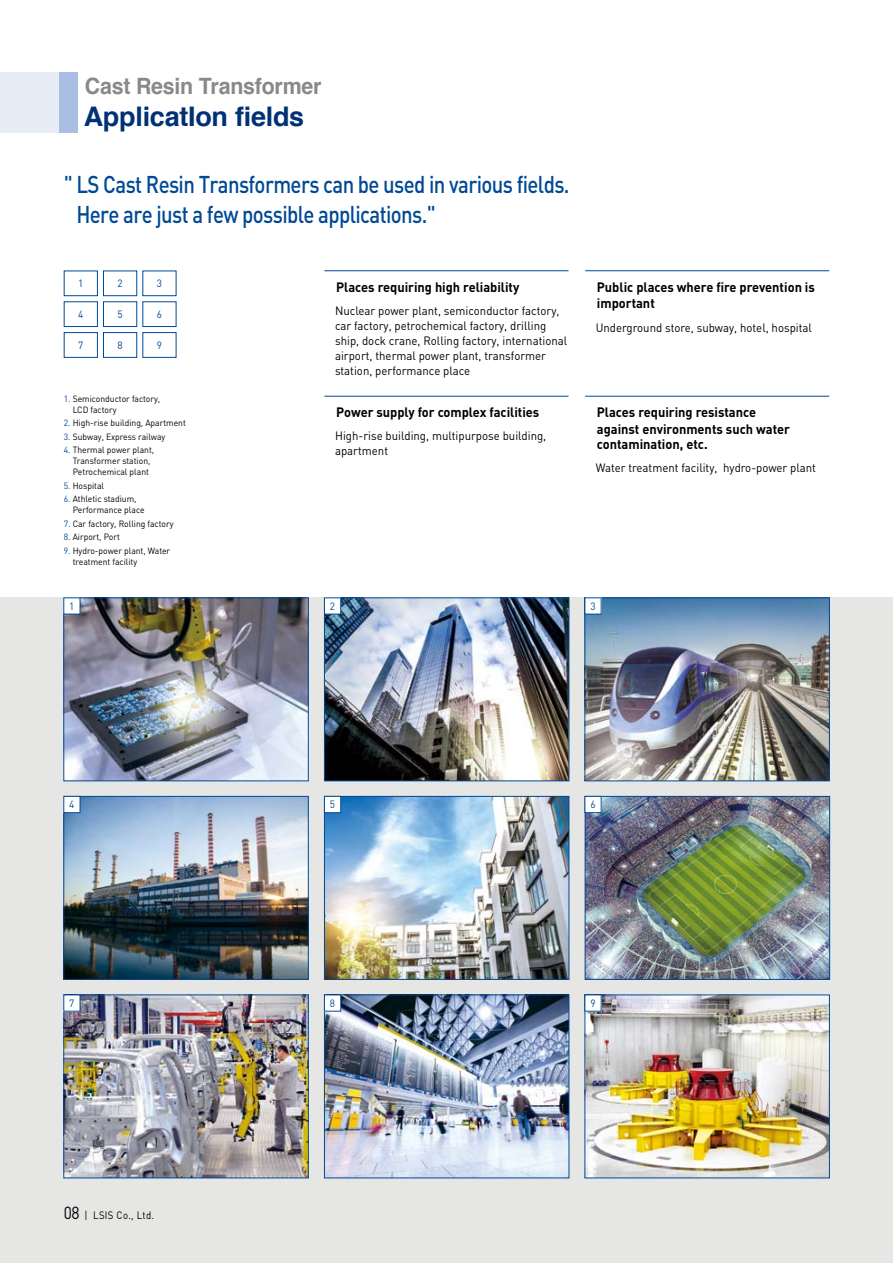
<style>
.page{position:relative;width:893px;height:1263px;background:#fff}
.page>*{position:absolute;margin:0;border:0;box-sizing:border-box;transform-origin:0 0}
.t1{font:700 27px "Helvetica";letter-spacing:-.01em;color:#003174}
.t2{font:500 24px/30px "DIN";letter-spacing:-.03em;color:#004996;scale:.85 1}
.t3{font:700 22.5px "Helvetica";letter-spacing:-.01em;color:#898989;scale:.95 1}
.t4{font:700 13.5px/16.5px "DIN";color:#000;scale:.95 1}
.t5{font:12px/15px "DIN";color:#000;scale:.95 1}
.t6{font:10.65px "DIN";letter-spacing:.03em;color:#000;scale:.9 1}
.t7{font:10.5px "DIN";color:#004996;scale:.95 1}
.t8{font:9px/11.2px "DIN";color:#000;scale:.95 1}
.s1{color:#004996}
.s2{font-family:"YDVYGO Std 31";font-weight:400;color:#fff}
.s3{font-size:17.4px}
</style>
<div class="page">
<div style="left:0;top:597px;width:893px;height:666px;background:#e6e6e5"></div>
<div style="left:60px;top:72px;width:18px;height:60px;background:#a9bee2"></div>
<div style="left:0;top:72px;width:59px;height:60px;background:#e7ecf7"></div>
<div style="left:64px;top:271px;width:34px;height:25px;border:1px solid #004996"></div>
<div style="left:103px;top:271px;width:34px;height:25px;border:1px solid #004996"></div>
<div style="left:142px;top:271px;width:34px;height:25px;border:1px solid #004996"></div>
<div style="left:64px;top:301px;width:34px;height:26px;border:1px solid #004996"></div>
<div style="left:103px;top:301px;width:34px;height:26px;border:1px solid #004996"></div>
<div style="left:64px;top:332px;width:34px;height:26px;border:1px solid #004996"></div>
<div style="left:103px;top:332px;width:34px;height:26px;border:1px solid #004996"></div>
<div style="left:142px;top:332px;width:34px;height:26px;border:1px solid #004996"></div>
<hr style="left:324px;top:270px;width:244px;height:1px;background:#004996">
<hr style="left:324px;top:396px;width:244px;height:1px;background:#004996">
<hr style="left:585px;top:270px;width:244px;height:1px;background:#004996">
<hr style="left:585px;top:396px;width:244px;height:1px;background:#004996">
<img style="left:326px;top:599px;width:241px;height:180px">
<div style="left:324px;top:597px;width:245px;height:184px;border:1px solid #004996"></div>
<img style="left:586px;top:599px;width:242px;height:180px">
<div style="left:584px;top:597px;width:246px;height:184px;border:1px solid #004996"></div>
<img style="left:65px;top:599px;width:242px;height:180px">
<div style="left:63px;top:597px;width:246px;height:184px;border:1px solid #004996"></div>
<div style="left:64px;top:598px;width:16px;height:16px;background:#fff"></div>
<div style="left:324px;top:598px;width:17px;height:16px;background:#fff"></div>
<div style="left:324px;top:597px;width:17px;height:17px;border:1px solid #004996"></div>
<div style="left:585px;top:598px;width:16px;height:16px;background:#fff"></div>
<img style="left:65px;top:798px;width:242px;height:180px">
<div style="left:63px;top:796px;width:246px;height:184px;border:1px solid #004996"></div>
<img style="left:326px;top:798px;width:241px;height:180px">
<div style="left:324px;top:796px;width:245px;height:184px;border:1px solid #004996"></div>
<img style="left:587px;top:798px;width:241px;height:180px">
<div style="left:585px;top:796px;width:245px;height:184px;border:1px solid #004996"></div>
<div style="left:64px;top:796px;width:16px;height:17px;background:#fff"></div>
<div style="left:63px;top:796px;width:17px;height:17px;border:1px solid #004996"></div>
<div style="left:324px;top:796px;width:17px;height:17px;background:#fff"></div>
<div style="left:324px;top:796px;width:17px;height:17px;border:1px solid #004996"></div>
<div style="left:585px;top:796px;width:16px;height:17px;background:#fff"></div>
<div style="left:584px;top:796px;width:17px;height:17px;border:1px solid #004996"></div>
<img style="left:65px;top:996px;width:242px;height:180px">
<div style="left:63px;top:994px;width:246px;height:184px;border:1px solid #004996"></div>
<img style="left:326px;top:996px;width:241px;height:180px">
<div style="left:324px;top:994px;width:245px;height:184px;border:1px solid #004996"></div>
<img style="left:586px;top:996px;width:242px;height:180px">
<div style="left:64px;top:995px;width:16px;height:16px;background:#fff"></div>
<div style="left:324px;top:995px;width:17px;height:16px;background:#fff"></div>
<div style="left:324px;top:994px;width:17px;height:17px;border:1px solid #004996"></div>
<div style="left:585px;top:995px;width:16px;height:16px;background:#fff"></div>
<div style="left:584px;top:994px;width:17px;height:17px;border:1px solid #004996"></div>
<h3 class="t3" style="left:85px;top:77px;width:251px">Cast Resin Transformer</h3>
<h1 class="t1" style="left:84px;top:105px;width:222px">ApplicatIon fields</h1>
<h2 class="t2" style="left:76px;top:168px;width:582px;text-indent:-13px">" LS Cast Resin Transformers can be used in various fields.<br>Here are just a few possible applications."</h2>
<p class="t7" style="left:78px;top:277px;width:7px">1</p>
<p class="t7" style="left:118px;top:277px;width:7px">2</p>
<p class="t7" style="left:157px;top:277px;width:7px">3</p>
<p class="t7" style="left:78px;top:308px;width:7px">4</p>
<p class="t7" style="left:118px;top:308px;width:7px">5</p>
<p class="t7" style="left:157px;top:308px;width:7px">6</p>
<p class="t7" style="left:78px;top:338px;width:7px">7</p>
<p class="t7" style="left:118px;top:338px;width:7px">8</p>
<p class="t7" style="left:157px;top:338px;width:7px">9</p>
<p class="t8" style="left:73px;top:393px;width:94px;text-indent:-9px"><span class="s1">1.</span> Semiconductor factory,<br>LCD factory</p>
<p class="t8" style="left:64px;top:417px;width:130px"><span class="s1">2.</span> High-rise building, Apartment</p>
<p class="t8" style="left:64px;top:431px;width:108px"><span class="s1">3.</span> Subway, Express railway</p>
<p class="t8" style="left:64px;top:444px;width:97px;text-align:center"><span class="s1">4.</span> Thermal power plant,<br>Transformer station,<br>Petrochemical plant</p>
<p class="t8" style="left:64px;top:480px;width:44px"><span class="s1">5.</span> Hospital</p>
<p class="t8" style="left:73px;top:493px;width:77px;text-indent:-9px"><span class="s1">6.</span> Athletic stadium,<br>Performance place</p>
<p class="t8" style="left:64px;top:518px;width:117px"><span class="s1">7.</span> Car factory, Rolling factory</p>
<p class="t8" style="left:64px;top:531px;width:61px"><span class="s1">8.</span> Airport, Port</p>
<p class="t8" style="left:73px;top:545px;width:104px;text-indent:-9px"><span class="s1">9.</span> Hydro-power plant, Water treatment facility</p>
<p class="t4" style="left:324px;top:278px;width:207px"><span class="s2">▶</span>Places requiring high reliability</p>
<p class="t5" style="left:335px;top:303px;width:246px">Nuclear power plant, semiconductor factory, car factory, petrochemical factory, drilling ship, dock crane, Rolling factory, international airport, thermal power plant, transformer station, performance place</p>
<p class="t4" style="left:324px;top:404px;width:228px"><span class="s2">▶</span>Power supply for complex facilities</p>
<p class="t5" style="left:335px;top:428px;width:224px">High-rise building, multipurpose building, apartment</p>
<p class="t4" style="left:597px;top:278px;width:231px;text-indent:-12px"><span class="s2">▶</span>Public places where fire prevention is important</p>
<p class="t5" style="left:596px;top:319px;width:229px">Underground store, subway, hotel, hospital</p>
<p class="t4" style="left:597px;top:404px;width:205px;text-indent:-12px"><span class="s2">▶</span>Places requiring resistance against environments such water</p>
<p class="t4" style="left:597px;top:435px;width:118px">contamination, etc.</p>
<p class="t5" style="left:596px;top:460px;width:233px">Water treatment facility, hydro-power plant</p>
<p class="t7" style="left:69px;top:599px;width:7px">1</p>
<p class="t7" style="left:330px;top:599px;width:7px">2</p>
<p class="t7" style="left:590px;top:599px;width:7px">3</p>
<p class="t7" style="left:69px;top:798px;width:7px">4</p>
<p class="t7" style="left:330px;top:798px;width:7px">5</p>
<p class="t7" style="left:590px;top:798px;width:7px">6</p>
<p class="t7" style="left:69px;top:996px;width:7px">7</p>
<p class="t7" style="left:330px;top:996px;width:7px">8</p>
<p class="t7" style="left:590px;top:996px;width:7px">9</p>
<p class="t6" style="left:64px;top:1209px;width:102px"><span class="s3">08</span> | LSIS Co., Ltd.</p>
</div>
